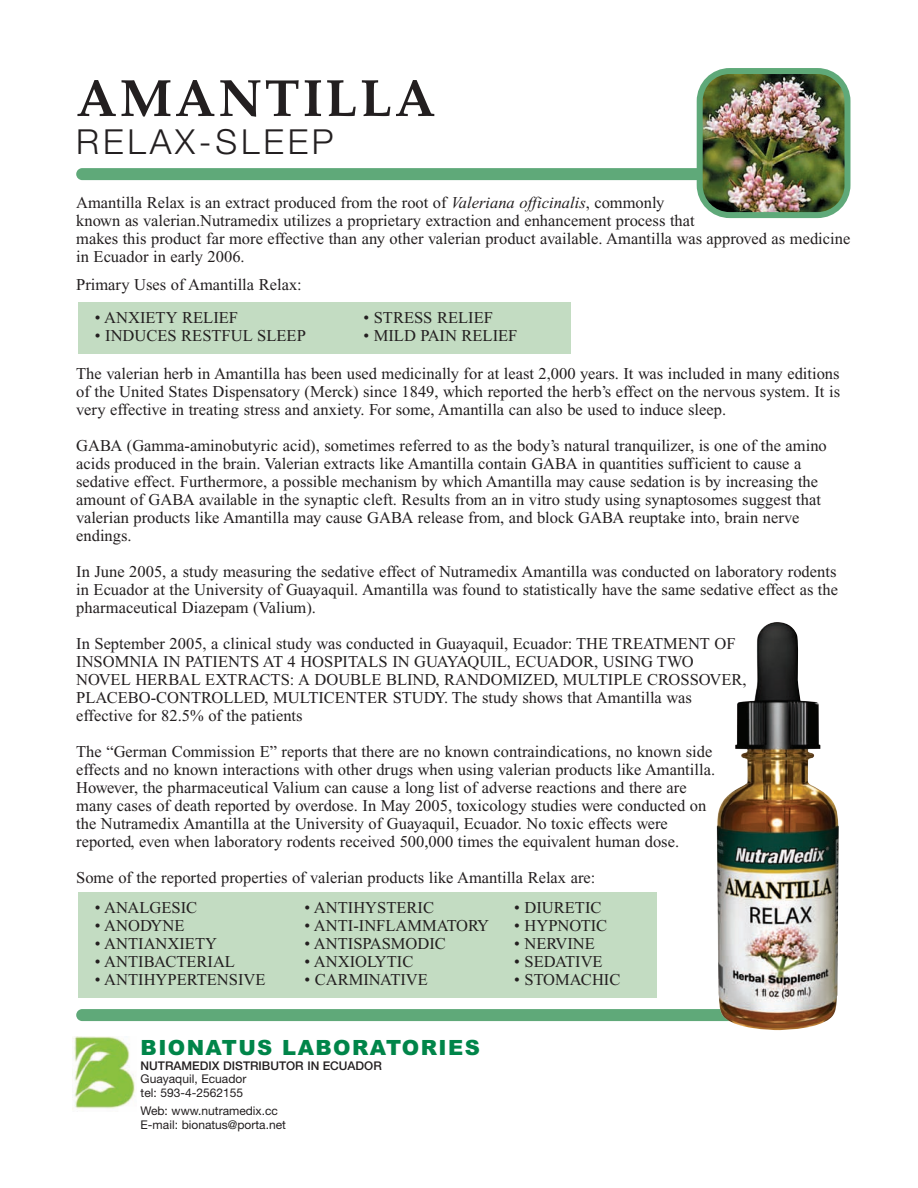
<style>
.page{position:relative;width:918px;height:1188px;background:#fff}
.page>*{position:absolute;margin:0;border:0;box-sizing:border-box;transform-origin:0 0}
.t1{font:700 52.5px "Palatino";letter-spacing:.05em;color:#231f20}
.t2{font:300 34.5px "Helvetica Neue";letter-spacing:.11em;color:#231f20}
.t3{font:900 21px "Arial";letter-spacing:.065em;color:#008549}
.t4{font:16.5px/18px "Times New Roman";color:#231f20}
.t5{font:12px/13.5px "Helvetica Neue";color:#231f20}
.t6{font:500 12px "Helvetica Neue";color:#231f20}
.s1{font-style:italic}
</style>
<div class="page">
<div style="left:76px;top:1009px;width:684px;height:12px;background:#5fa979;border-radius:6px"></div>
<div style="left:76px;top:168px;width:684px;height:12px;background:#5fa979;border-radius:6px"></div>
<div style="left:78px;top:302px;width:493px;height:52px;background:#c3dcc2"></div>
<div style="left:78px;top:892px;width:579px;height:106px;background:#c3dcc2"></div>
<img style="left:717px;top:622px;width:122px;height:408px">
<img style="left:697px;top:68px;width:153px;height:150px">
<img style="left:72px;top:1037px;width:63px;height:73px">
<h1 class="t1" style="left:76px;top:67px;width:361px">AMANTILLA</h1>
<h2 class="t2" style="left:76px;top:120px;width:259px">RELAX-SLEEP</h2>
<p class="t4" style="left:76px;top:195px;width:776px">Amantilla Relax is an extract produced from the root of <span class="s1">Valeriana officinalis</span>, commonly<br>known as valerian.Nutramedix utilizes a proprietary extraction and enhancement process that<br>makes this product far more effective than any other valerian product available. Amantilla was approved as medicine in Ecuador in early 2006.</p>
<p class="t4" style="left:76px;top:277px;width:227px">Primary Uses of Amantilla Relax:</p>
<p class="t4" style="left:95px;top:310px;width:145px">• ANXIETY RELIEF</p>
<p class="t4" style="left:95px;top:328px;width:212px">• INDUCES RESTFUL SLEEP</p>
<p class="t4" style="left:363px;top:310px;width:131px">• STRESS RELIEF</p>
<p class="t4" style="left:363px;top:328px;width:155px">• MILD PAIN RELIEF</p>
<p class="t4" style="left:76px;top:366px;width:765px;text-align:justify">The valerian herb in Amantilla has been used medicinally for at least 2,000 years. It was included in many editions of the United States Dispensatory (Merck) since 1849, which reported the herb’s effect on the nervous system. It is very effective in treating stress and anxiety. For some, Amantilla can also be used to induce sleep.</p>
<p class="t4" style="left:76px;top:438px;width:752px">GABA (Gamma-aminobutyric acid), sometimes referred to as the body’s natural tranquilizer, is one of the amino acids produced in the brain. Valerian extracts like Amantilla contain GABA in quantities sufficient to cause a sedative effect. Furthermore, a possible mechanism by which Amantilla may cause sedation is by increasing the amount of GABA available in the synaptic cleft. Results from an in vitro study using synaptosomes suggest that valerian products like Amantilla may cause GABA release from, and block GABA reuptake into, brain nerve endings.</p>
<p class="t4" style="left:76px;top:564px;width:763px;text-align:justify">In June 2005, a study measuring the sedative effect of Nutramedix Amantilla was conducted on laboratory rodents in Ecuador at the University of Guayaquil. Amantilla was found to statistically have the same sedative effect as the pharmaceutical Diazepam (Valium).</p>
<p class="t4" style="left:76px;top:636px;width:672px">In September 2005, a clinical study was conducted in Guayaquil, Ecuador: THE TREATMENT OF INSOMNIA IN PATIENTS AT 4 HOSPITALS IN GUAYAQUIL, ECUADOR, USING TWO NOVEL HERBAL EXTRACTS: A DOUBLE BLIND, RANDOMIZED, MULTIPLE CROSSOVER, PLACEBO-CONTROLLED, MULTICENTER STUDY. The study shows that Amantilla was effective for 82.5% of the patients</p>
<p class="t4" style="left:76px;top:744px;width:640px">The “German Commission E” reports that there are no known contraindications, no known side effects and no known interactions with other drugs when using valerian products like Amantilla.<br>However, the pharmaceutical Valium can cause a long list of adverse reactions and there are many cases of death reported by overdose. In May 2005, toxicology studies were conducted on the Nutramedix Amantilla at the University of Guayaquil, Ecuador. No toxic effects were reported, even when laboratory rodents received 500,000 times the equivalent human dose.</p>
<p class="t4" style="left:76px;top:870px;width:521px">Some of the reported properties of valerian products like Amantilla Relax are:</p>
<p class="t4" style="left:95px;top:900px;width:104px">• ANALGESIC</p>
<p class="t4" style="left:95px;top:918px;width:91px">• ANODYNE</p>
<p class="t4" style="left:95px;top:936px;width:124px">• ANTIANXIETY</p>
<p class="t4" style="left:95px;top:954px;width:142px">• ANTIBACTERIAL</p>
<p class="t4" style="left:95px;top:972px;width:172px">• ANTIHYPERTENSIVE</p>
<p class="t4" style="left:305px;top:900px;width:131px">• ANTIHYSTERIC</p>
<p class="t4" style="left:305px;top:918px;width:186px">• ANTI-INFLAMMATORY</p>
<p class="t4" style="left:305px;top:936px;width:143px">• ANTISPASMODIC</p>
<p class="t4" style="left:305px;top:954px;width:110px">• ANXIOLYTIC</p>
<p class="t4" style="left:305px;top:972px;width:125px">• CARMINATIVE</p>
<p class="t3" style="left:141px;top:1035px;width:341px">BIONATUS LABORATORIES</p>
<p class="t6" style="left:141px;top:1061px;width:243px">NUTRAMEDIX DISTRIBUTOR IN ECUADOR</p>
<p class="t5" style="left:141px;top:1072px;width:107px">Guayaquil, Ecuador tel: 593-4-2562155</p>
<p class="t5" style="left:141px;top:1104px;width:147px">Web: www.nutramedix.cc<br>E-mail: bionatus@porta.net</p>
<p class="t4" style="left:514px;top:900px;width:89px">• DIURETIC</p>
<p class="t4" style="left:514px;top:918px;width:95px">• HYPNOTIC</p>
<p class="t4" style="left:514px;top:936px;width:82px">• NERVINE</p>
<p class="t4" style="left:514px;top:954px;width:90px">• SEDATIVE</p>
<p class="t4" style="left:514px;top:972px;width:108px">• STOMACHIC</p>
</div>
